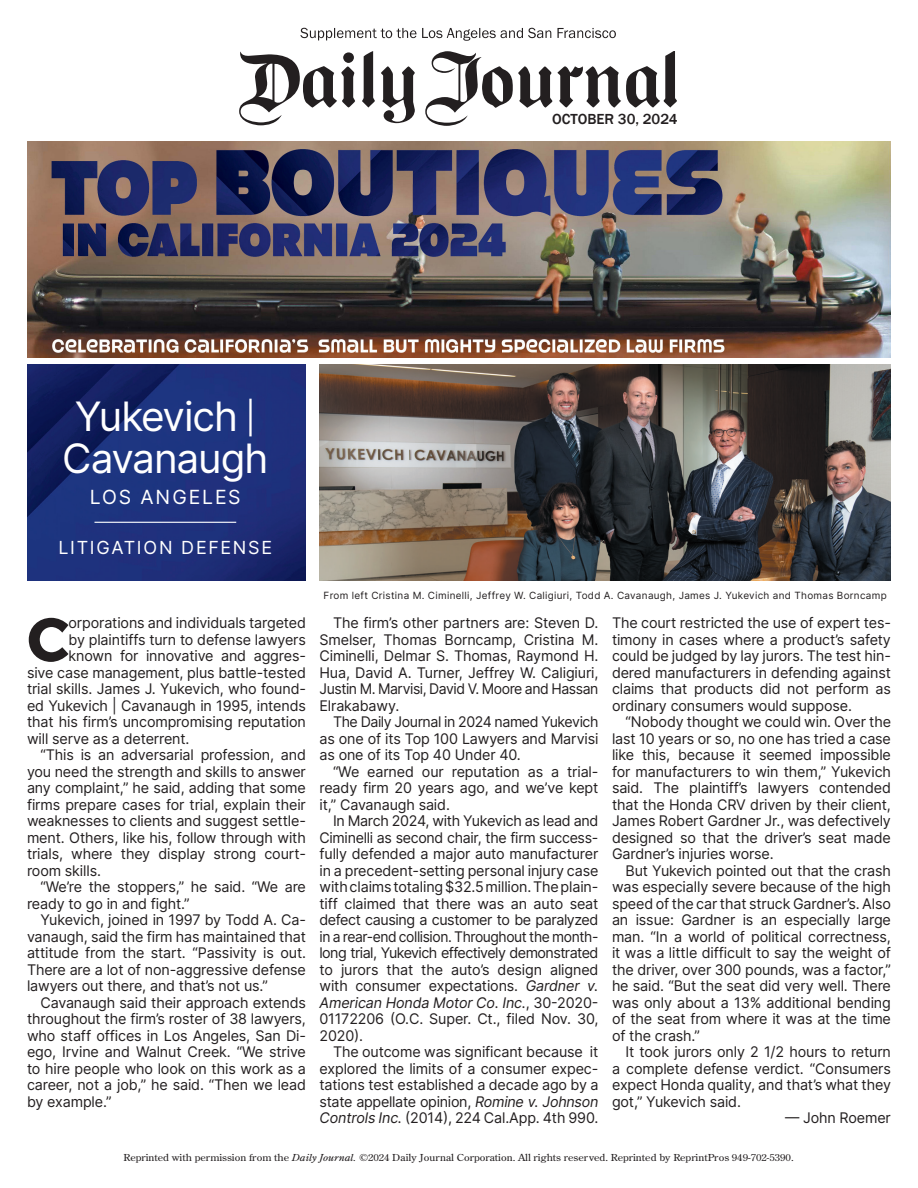
<style>
.page{position:relative;width:918px;height:1188px;background:#fff}
.page>*{position:absolute;margin:0;border:0;box-sizing:border-box;transform-origin:0 0}
.t1{font:700 61.8px "Montserrat";color:#231f20}
.BOUTIQUE_NAME{font:40.5px/42px "Inter";letter-spacing:-.03em;color:#fff;text-align:center}
.BOUTIQUE_CITY{font:19.5px "Inter";letter-spacing:.09em;color:#fff}
.BOUTIQUE_FIELD{font:18px "Inter";letter-spacing:.095em;color:#fff}
.t2{font:500 15px "Franklin Gothic";color:#231f20}
.t3{font:14.7px/16.5px "Inter";letter-spacing:-.01em;color:#231f20;text-align:justify}
.Photo_caption{font:9.9px "Inter";letter-spacing:.03em;color:#231f20}
.t4{font:9.6px "Century Old Style Std";color:#231f20;scale:1.12 1}
.s1{font-size:31.5px}
.s2{font-style:italic}
</style>
<div class="page">
<svg style="left:300px;top:28px;width:316px;height:13px"></svg>
<svg style="left:362px;top:51px;width:13px;height:57px"></svg>
<svg style="left:239px;top:51px;width:116px;height:74px"></svg>
<svg style="left:381px;top:66px;width:34px;height:57px"></svg>
<svg style="left:425px;top:51px;width:252px;height:75px"></svg>
<img style="left:27px;top:142px;width:864px;height:216px">
<img style="left:27px;top:364px;width:279px;height:216px">
<img style="left:320px;top:364px;width:571px;height:216px">
<hr style="left:94px;top:522px;width:142px;height:1px;background:#fff">
<p class="t2" style="left:552px;top:110px;width:127px">OCTOBER 30, 2024</p>
<p class="BOUTIQUE_NAME" style="left:62px;top:394px;width:208px">Yukevich <span class="s1">|<br></span>Cavanaugh</p>
<p class="BOUTIQUE_CITY" style="left:90px;top:483px;width:152px">LOS ANGELES</p>
<p class="BOUTIQUE_FIELD" style="left:58px;top:534px;width:215px">LITIGATION DEFENSE</p>
<p class="t1" style="left:27px;top:601px;width:43px">C</p>
<p class="t3" style="left:69px;top:615px;width:239px">orporations and individuals targeted</p>
<p class="t3" style="left:69px;top:631px;width:239px">by plaintiffs turn to defense lawyers</p>
<p class="t3" style="left:69px;top:648px;width:239px">known for innovative and aggres-</p>
<p class="t3" style="left:27px;top:664px;width:280px">sive case management, plus battle-tested</p>
<p class="t3" style="left:27px;top:681px;width:280px">trial skills. James J. Yukevich, who found-</p>
<p class="t3" style="left:27px;top:697px;width:280px">ed Yukevich | Cavanaugh in 1995, intends</p>
<p class="t3" style="left:27px;top:714px;width:280px">that his firm’s uncompromising reputation</p>
<p class="t3" style="left:27px;top:730px;width:164px">will serve as a deterrent.</p>
<p class="t3" style="left:27px;top:747px;width:281px;text-indent:14px">“This is an adversarial profession, and you need the strength and skills to answer any complaint,” he said, adding that some firms prepare cases for trial, explain their weaknesses to clients and suggest settle&shy;ment. Others, like his, follow through with trials, where they display strong court&shy;room skills.</p>
<p class="t3" style="left:27px;top:879px;width:280px;text-indent:14px">“We’re the stoppers,” he said. “We are ready to go in and fight.”</p>
<p class="t3" style="left:27px;top:912px;width:281px;text-indent:14px">Yukevich, joined in 1997 by Todd A. Ca&shy;vanaugh, said the firm has maintained that attitude from the start. “Passivity is out.<br>There are a lot of non-aggressive defense lawyers out there, and that’s not us.”</p>
<p class="t3" style="left:27px;top:994px;width:280px;text-indent:14px">Cavanaugh said their approach extends throughout the firm’s roster of 38 lawyers, who staff offices in Los Angeles, San Di&shy;ego, Irvine and Walnut Creek. “We strive to hire people who look on this work as a career, not a job,” he said. “Then we lead by example.”</p>
<p class="Photo_caption" style="left:324px;top:588px;width:565px">From left Cristina M. Ciminelli, Jeffrey W. Caligiuri, Todd A. Cavanaugh, James J. Yukevich and Thomas Borncamp</p>
<p class="t3" style="left:320px;top:615px;width:281px;text-indent:14px">The firm’s other partners are: Steven D.<br>Smelser, Thomas Borncamp, Cristina M.<br>Ciminelli, Delmar S. Thomas, Raymond H.<br>Hua, David A. Turner, Jeffrey W. Caligiuri, Justin M. Marvisi, David V. Moore and Hassan Elrakabawy.</p>
<p class="t3" style="left:320px;top:714px;width:281px;text-indent:14px">The Daily Journal in 2024 named Yukevich as one of its Top 100 Lawyers and Marvisi as one of its Top 40 Under 40.</p>
<p class="t3" style="left:320px;top:763px;width:280px;text-indent:14px">“We earned our reputation as a trial&shy;ready firm 20 years ago, and we’ve kept it,” Cavanaugh said.</p>
<p class="t3" style="left:320px;top:813px;width:281px;text-indent:14px">In March 2024, with Yukevich as lead and Ciminelli as second chair, the firm success&shy;fully defended a major auto manufacturer in a precedent-setting personal injury case with claims totaling $32.5 million. The plain&shy;tiff claimed that there was an auto seat defect causing a customer to be paralyzed in a rear-end collision. Throughout the month&shy;long trial, Yukevich effectively demonstrated to jurors that the auto’s design aligned with consumer expectations. Gardner v.<br>American Honda Motor Co. Inc., 30-2020- 01172206 (O.C. Super. Ct., filed Nov. 30, 2020).</p>
<p class="t3" style="left:320px;top:1044px;width:281px;text-indent:14px">The outcome was significant because it explored the limits of a consumer expec&shy;tations test established a decade ago by a state appellate opinion, Romine v. Johnson Controls Inc. (2014), 224 Cal.App. 4th 990.</p>
<p class="t3" style="left:612px;top:615px;width:280px">The court restricted the use of expert tes&shy;timony in cases where a product’s safety could be judged by lay jurors. The test hin&shy;dered manufacturers in defending against claims that products did not perform as ordinary consumers would suppose.</p>
<p class="t3" style="left:612px;top:714px;width:281px;text-indent:14px">“Nobody thought we could win. Over the last 10 years or so, no one has tried a case like this, because it seemed impossible for manufacturers to win them,” Yukevich said. The plaintiff’s lawyers contended that the Honda CRV driven by their client, James Robert Gardner Jr., was defectively designed so that the driver’s seat made Gardner’s injuries worse.</p>
<p class="t3" style="left:612px;top:862px;width:281px;text-indent:14px">But Yukevich pointed out that the crash was especially severe because of the high speed of the car that struck Gardner’s. Also an issue: Gardner is an especially large man. “In a world of political correctness, it was a little difficult to say the weight of the driver, over 300 pounds, was a factor,” he said. “But the seat did very well. There was only about a 13% additional bending of the seat from where it was at the time of the crash.”</p>
<p class="t3" style="left:612px;top:1044px;width:281px;text-indent:14px">It took jurors only 2 1/2 hours to return a complete defense verdict. “Consumers expect Honda quality, and that’s what they got,” Yukevich said.</p>
<p class="t3" style="left:785px;top:1110px;width:107px">— John Roemer</p>
<p class="t4" style="left:124px;top:1151px;width:600px">Reprinted with permission from the <span class="s2">Daily Journal.</span> ©2024 Daily Journal Corporation. All rights reserved. Reprinted by ReprintPros 949-702-5390.</p>
</div>
